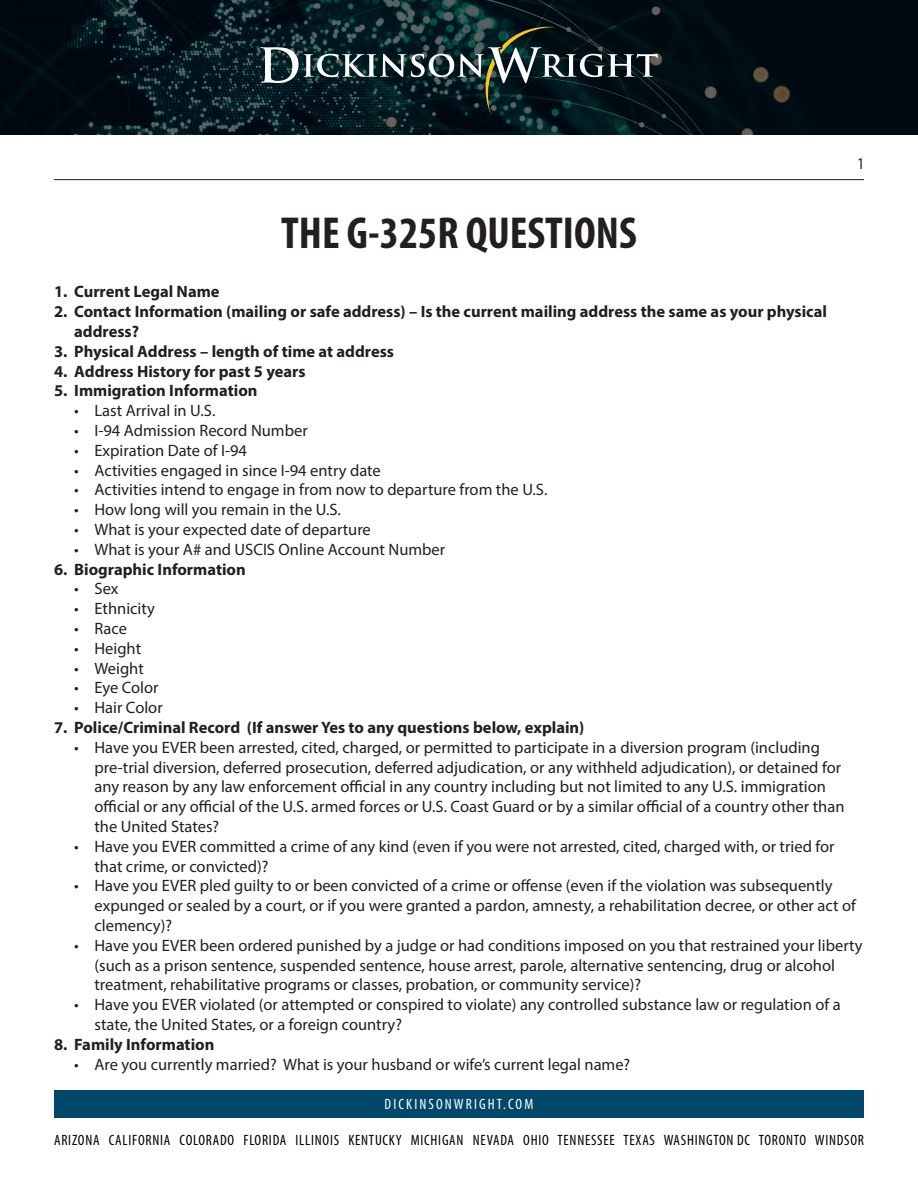
<style>
.page{position:relative;width:918px;height:1188px;background:#fff}
.page>*{position:absolute;margin:0;border:0;box-sizing:border-box;transform-origin:0 0}
.t1{font:700 condensed 45px "Myriad Pro";color:#231f20}
.t2{font:16.5px/19.8px "Myriad Pro";color:#231f20}
.t3{font:700 16.5px/19.8px "Myriad Pro";color:#231f20}
.t4{font:condensed 16.5px "Myriad Pro";color:#231f20}
.t5{font:condensed 15px "Myriad Pro";letter-spacing:.05em;color:#000}
.t6{font:condensed 15px "Myriad Pro";letter-spacing:.14em;color:#fff}
</style>
<div class="page">
<hr style="left:54px;top:179px;width:810px;height:1px;background:#231f20">
<svg style="left:0;top:0;width:918px;height:135px;background:#04131a"></svg>
<div style="left:54px;top:1090px;width:810px;height:28px;background:#004869"></div>
<svg style="left:260px;top:27px;width:398px;height:88px;background:#203438"></svg>
<p class="t1" style="left:281px;top:204px;width:357px">THE G-325R QUESTIONS</p>
<p class="t4" style="left:858px;top:154px;width:8px">1</p>
<p class="t3" style="left:54px;top:281px;width:167px">1. Current Legal Name</p>
<p class="t3" style="left:74px;top:301px;width:754px;text-indent:-20px">2. Contact Information (mailing or safe address) – Is the current mailing address the same as your physical address?</p>
<p class="t3" style="left:54px;top:341px;width:342px">3. Physical Address – length of time at address</p>
<p class="t3" style="left:54px;top:361px;width:253px">4. Address History for past 5 years</p>
<p class="t3" style="left:54px;top:380px;width:205px">5. Immigration Information</p>
<p class="t2" style="left:74px;top:401px;width:143px">• Last Arrival in U.S.</p>
<p class="t2" style="left:74px;top:420px;width:235px">• I-94 Admission Record Number</p>
<p class="t2" style="left:74px;top:440px;width:174px">• Expiration Date of I-94</p>
<p class="t2" style="left:74px;top:460px;width:308px">• Activities engaged in since I-94 entry date</p>
<p class="t2" style="left:74px;top:480px;width:475px">• Activities intend to engage in from now to departure from the U.S.</p>
<p class="t2" style="left:74px;top:500px;width:268px">• How long will you remain in the U.S.</p>
<p class="t2" style="left:74px;top:519px;width:298px">• What is your expected date of departure</p>
<p class="t2" style="left:74px;top:539px;width:372px">• What is your A# and USCIS Online Account Number</p>
<p class="t3" style="left:54px;top:559px;width:193px">6. Biographic Information</p>
<p class="t2" style="left:74px;top:579px;width:46px">• Sex</p>
<p class="t2" style="left:74px;top:599px;width:82px">• Ethnicity</p>
<p class="t2" style="left:74px;top:618px;width:54px">• Race</p>
<p class="t2" style="left:74px;top:638px;width:68px">• Height</p>
<p class="t2" style="left:74px;top:658px;width:71px">• Weight</p>
<p class="t2" style="left:74px;top:678px;width:86px">• Eye Color</p>
<p class="t2" style="left:74px;top:698px;width:90px">• Hair Color</p>
<p class="t3" style="left:54px;top:717px;width:532px">7. Police/Criminal Record (If answer Yes to any questions below, explain)</p>
<p class="t2" style="left:94px;top:737px;width:752px;text-indent:-20px">• Have you EVER been arrested, cited, charged, or permitted to participate in a diversion program (including pre-trial diversion, deferred prosecution, deferred adjudication, or any withheld adjudication), or detained for any reason by any law enforcement official in any country including but not limited to any U.S. immigration official or any official of the U.S. armed forces or U.S. Coast Guard or by a similar official of a country other than the United States?</p>
<p class="t2" style="left:94px;top:836px;width:742px;text-indent:-20px">• Have you EVER committed a crime of any kind (even if you were not arrested, cited, charged with, or tried for that crime, or convicted)?</p>
<p class="t2" style="left:94px;top:876px;width:763px;text-indent:-20px">• Have you EVER pled guilty to or been convicted of a crime or offense (even if the violation was subsequently expunged or sealed by a court, or if you were granted a pardon, amnesty, a rehabilitation decree, or other act of clemency)?</p>
<p class="t2" style="left:94px;top:935px;width:770px;text-indent:-20px">• Have you EVER been ordered punished by a judge or had conditions imposed on you that restrained your liberty (such as a prison sentence, suspended sentence, house arrest, parole, alternative sentencing, drug or alcohol treatment, rehabilitative programs or classes, probation, or community service)?</p>
<p class="t2" style="left:94px;top:995px;width:748px;text-indent:-20px">• Have you EVER violated (or attempted or conspired to violate) any controlled substance law or regulation of a state, the United States, or a foreign country?</p>
<p class="t3" style="left:54px;top:1034px;width:162px">8. Family Information</p>
<p class="t2" style="left:74px;top:1054px;width:558px">• Are you currently married? What is your husband or wife’s current legal name?</p>
<p class="t6" style="left:385px;top:1095px;width:150px">DICKINSONWRIGHT.COM</p>
<p class="t5" style="left:54px;top:1131px;width:811px">ARIZONA CALIFORNIA COLORADO FLORIDA ILLINOIS KENTUCKY MICHIGAN NEVADA OHIO TENNESSEE TEXAS WASHINGTON DC TORONTO WINDSOR</p>
</div>
